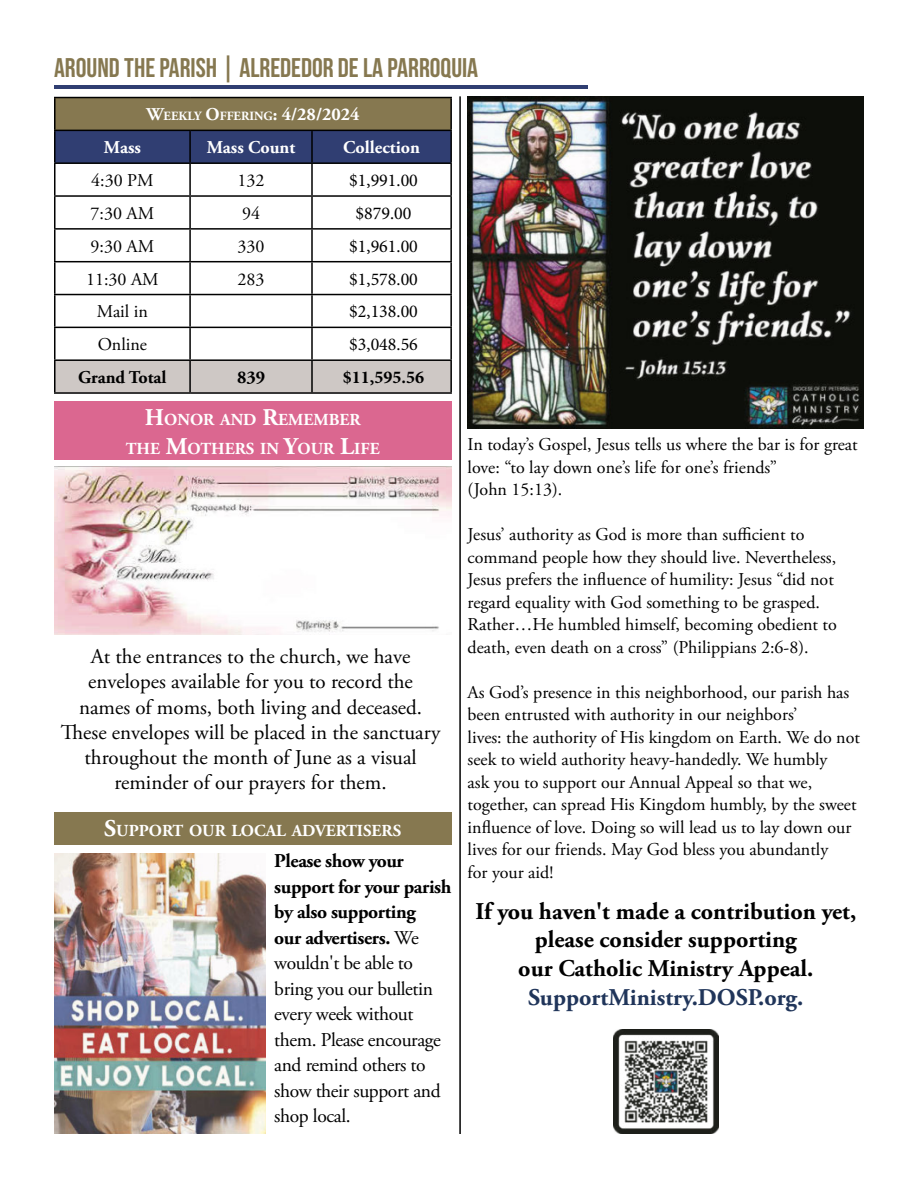
<style>
.page{position:relative;width:918px;height:1188px;background:#fff}
.page>*{position:absolute;margin:0;border:0;box-sizing:border-box;transform-origin:0 0}
.t1{font:27px "Bebas Neue";color:#867850}
.t2{font:700 24px/28.8px "Adobe Garamond Pro";color:#000;text-align:center}
.t3{font:700 24px "Adobe Garamond Pro";color:#20355a}
.t4{font:21px/25.2px "Adobe Garamond Pro";color:#000;text-align:center}
.t5{font:19.5px/25.5px "Adobe Garamond Pro";letter-spacing:-.02em;color:#000}
.t6{font:18px/22.5px "Adobe Garamond Pro";color:#000}
.t7{font:18px "Minion Pro";color:#000}
.t8{font:700 18px "Adobe Garamond Pro";color:#fff}
.t9{font:700 18px "Adobe Garamond Pro";color:#fff}
.t10{font:700 18px "Adobe Garamond Pro";color:#000}
.t11{font:700 18px "Minion Pro";color:#000}
.t12{font:700 16.8px/28.8px "Adobe Garamond Pro";color:#fff;text-align:center}
.s1{font-style:inherit}
.s2{font-size:12.6px}
.s3{font-size:24px}
.s4{font-weight:700}
</style>
<div class="page">
<hr style="left:459px;top:96px;width:2px;height:1038px;background:#000">
<hr style="left:54px;top:85px;width:534px;height:3px;background:#303e72">
<div style="left:54px;top:812px;width:397px;height:33px;background:#867850"></div>
<img style="left:54px;top:853px;width:212px;height:281px">
<div style="left:55px;top:98px;width:396px;height:32px;background:#867850"></div>
<div style="left:56px;top:131px;width:394px;height:31px;background:#303e72"></div>
<div style="left:56px;top:361px;width:394px;height:31px;background:#cec8c5"></div>
<hr style="left:54px;top:97px;width:136px;height:1px;background:#000">
<hr style="left:54px;top:98px;width:2px;height:32px;background:#000">
<hr style="left:190px;top:97px;width:122px;height:1px;background:#000">
<hr style="left:312px;top:97px;width:140px;height:1px;background:#000">
<hr style="left:450px;top:98px;width:2px;height:32px;background:#000">
<hr style="left:54px;top:130px;width:136px;height:1px;background:#000">
<hr style="left:54px;top:131px;width:2px;height:31px;background:#000">
<hr style="left:190px;top:130px;width:122px;height:1px;background:#000">
<hr style="left:189px;top:131px;width:2px;height:31px;background:#000">
<hr style="left:312px;top:130px;width:140px;height:1px;background:#000">
<hr style="left:311px;top:131px;width:2px;height:31px;background:#000">
<hr style="left:450px;top:131px;width:2px;height:31px;background:#000">
<hr style="left:54px;top:162px;width:136px;height:2px;background:#000">
<hr style="left:54px;top:164px;width:2px;height:31px;background:#000">
<hr style="left:190px;top:162px;width:122px;height:2px;background:#000">
<hr style="left:189px;top:164px;width:2px;height:31px;background:#000">
<hr style="left:312px;top:162px;width:140px;height:2px;background:#000">
<hr style="left:311px;top:164px;width:2px;height:31px;background:#000">
<hr style="left:450px;top:164px;width:2px;height:31px;background:#000">
<hr style="left:54px;top:195px;width:136px;height:2px;background:#000">
<hr style="left:54px;top:197px;width:2px;height:31px;background:#000">
<hr style="left:190px;top:195px;width:122px;height:2px;background:#000">
<hr style="left:189px;top:197px;width:2px;height:31px;background:#000">
<hr style="left:312px;top:195px;width:140px;height:2px;background:#000">
<hr style="left:311px;top:197px;width:2px;height:31px;background:#000">
<hr style="left:450px;top:197px;width:2px;height:31px;background:#000">
<hr style="left:54px;top:228px;width:136px;height:2px;background:#000">
<hr style="left:54px;top:230px;width:2px;height:31px;background:#000">
<hr style="left:190px;top:228px;width:122px;height:2px;background:#000">
<hr style="left:189px;top:230px;width:2px;height:31px;background:#000">
<hr style="left:312px;top:228px;width:140px;height:2px;background:#000">
<hr style="left:311px;top:230px;width:2px;height:31px;background:#000">
<hr style="left:450px;top:230px;width:2px;height:31px;background:#000">
<hr style="left:54px;top:261px;width:136px;height:1px;background:#000">
<hr style="left:54px;top:262px;width:2px;height:32px;background:#000">
<hr style="left:190px;top:261px;width:122px;height:1px;background:#000">
<hr style="left:189px;top:262px;width:2px;height:32px;background:#000">
<hr style="left:312px;top:261px;width:140px;height:1px;background:#000">
<hr style="left:311px;top:262px;width:2px;height:32px;background:#000">
<hr style="left:450px;top:262px;width:2px;height:32px;background:#000">
<hr style="left:54px;top:294px;width:136px;height:1px;background:#000">
<hr style="left:54px;top:295px;width:2px;height:32px;background:#000">
<hr style="left:190px;top:294px;width:122px;height:1px;background:#000">
<hr style="left:189px;top:295px;width:2px;height:32px;background:#000">
<hr style="left:312px;top:294px;width:140px;height:1px;background:#000">
<hr style="left:311px;top:295px;width:2px;height:32px;background:#000">
<hr style="left:450px;top:295px;width:2px;height:32px;background:#000">
<hr style="left:54px;top:327px;width:136px;height:1px;background:#000">
<hr style="left:54px;top:328px;width:2px;height:31px;background:#000">
<hr style="left:190px;top:327px;width:122px;height:1px;background:#000">
<hr style="left:189px;top:328px;width:2px;height:31px;background:#000">
<hr style="left:312px;top:327px;width:140px;height:1px;background:#000">
<hr style="left:311px;top:328px;width:2px;height:31px;background:#000">
<hr style="left:450px;top:328px;width:2px;height:31px;background:#000">
<hr style="left:54px;top:359px;width:136px;height:2px;background:#000">
<hr style="left:54px;top:361px;width:2px;height:31px;background:#000">
<hr style="left:190px;top:359px;width:122px;height:2px;background:#000">
<hr style="left:189px;top:361px;width:2px;height:31px;background:#000">
<hr style="left:312px;top:359px;width:140px;height:2px;background:#000">
<hr style="left:311px;top:361px;width:2px;height:31px;background:#000">
<hr style="left:450px;top:361px;width:2px;height:31px;background:#000">
<hr style="left:54px;top:392px;width:136px;height:2px;background:#000">
<hr style="left:190px;top:392px;width:122px;height:2px;background:#000">
<hr style="left:312px;top:392px;width:140px;height:2px;background:#000">
<div style="left:54px;top:402px;width:397px;height:58px;background:#db6790"></div>
<img style="left:54px;top:467px;width:397px;height:167px">
<img style="left:468px;top:97px;width:396px;height:332px">
<img style="left:614px;top:1029px;width:104px;height:105px">
<h1 class="t1" style="left:54px;top:53px;width:426px"><span class="s1">AROUND THE PARISH |</span> ALREDEDOR DE LA PARROQUIA</h1>
<p class="t8" style="left:146px;top:104px;width:215px">W<span class="s2">EEKLY</span> O<span class="s2">FFERING</span>: 4/28/2024</p>
<p class="t9" style="left:104px;top:137px;width:38px">Mass</p>
<p class="t9" style="left:207px;top:137px;width:90px">Mass Count</p>
<p class="t9" style="left:343px;top:137px;width:78px">Collection</p>
<p class="t6" style="left:91px;top:170px;width:64px">4:30 PM</p>
<p class="t6" style="left:238px;top:170px;width:28px">132</p>
<p class="t7" style="left:349px;top:168px;width:70px">$1,991.00</p>
<p class="t6" style="left:91px;top:203px;width:65px">7:30 AM</p>
<p class="t6" style="left:242px;top:203px;width:19px">94</p>
<p class="t7" style="left:356px;top:201px;width:57px">$879.00</p>
<p class="t6" style="left:91px;top:235px;width:65px">9:30 AM</p>
<p class="t6" style="left:238px;top:235px;width:28px">330</p>
<p class="t7" style="left:349px;top:234px;width:70px">$1,961.00</p>
<p class="t6" style="left:86px;top:268px;width:74px">11:30 AM</p>
<p class="t6" style="left:238px;top:268px;width:28px">283</p>
<p class="t7" style="left:349px;top:267px;width:70px">$1,578.00</p>
<p class="t6" style="left:97px;top:301px;width:53px">Mail in</p>
<p class="t7" style="left:349px;top:300px;width:70px">$2,138.00</p>
<p class="t6" style="left:98px;top:334px;width:51px">Online</p>
<p class="t7" style="left:349px;top:333px;width:70px">$3,048.56</p>
<p class="t10" style="left:78px;top:367px;width:90px">Grand Total</p>
<p class="t10" style="left:237px;top:367px;width:30px">839</p>
<p class="t11" style="left:343px;top:365px;width:83px">$11,595.56</p>
<p class="t12" style="left:126px;top:406px;width:255px"><span class="s3">H</span>ONOR AND <span class="s3">R</span>EMEMBER<br>THE <span class="s3">M</span>OTHERS IN <span class="s3">Y</span>OUR <span class="s3">L</span>IFE</p>
<p class="t4" style="left:61px;top:645px;width:381px">At the entrances to the church, we have envelopes available for you to record the names of moms, both living and deceased.<br>These envelopes will be placed in the sanctuary throughout the month of June as a visual reminder of our prayers for them.</p>
<p class="t12" style="left:104px;top:816px;width:298px"><span class="s3">S</span>UPPORT OUR LOCAL ADVERTISERS</p>
<p class="t5" style="left:274px;top:849px;width:179px"><span class="s4">Please show your support for your parish by also supporting<br>our advertisers.</span> We wouldn't be able to bring you our bulletin every week without them. Please encourage and remind others to show their support and shop local.</p>
<p class="t6" style="left:468px;top:434px;width:392px">In today’s Gospel, Jesus tells us where the bar is for great love: “to lay down one’s life for one’s friends”<br>(John 15:13).</p>
<p class="t6" style="left:468px;top:524px;width:371px">Jesus’ authority as God is more than sufficient to command people how they should live. Nevertheless, Jesus prefers the influence of humility: Jesus “did not regard equality with God something to be grasped.<br>Rather…He humbled himself, becoming obedient to death, even death on a cross” (Philippians 2:6-8).</p>
<p class="t6" style="left:468px;top:682px;width:394px">As God’s presence in this neighborhood, our parish has been entrusted with authority in our neighbors’<br>lives: the authority of His kingdom on Earth. We do not seek to wield authority heavy-handedly. We humbly<br>ask you to support our Annual Appeal so that we, together, can spread His Kingdom humbly, by the sweet influence of love. Doing so will lead us to lay down our lives for our friends. May God bless you abundantly<br>for your aid!</p>
<h2 class="t2" style="left:475px;top:897px;width:382px">If you haven't made a contribution yet, please consider supporting<br>our Catholic Ministry Appeal.</h2>
<h2 class="t3" style="left:528px;top:984px;width:277px">SupportMinistry.DOSP.org.</h2>
</div>
